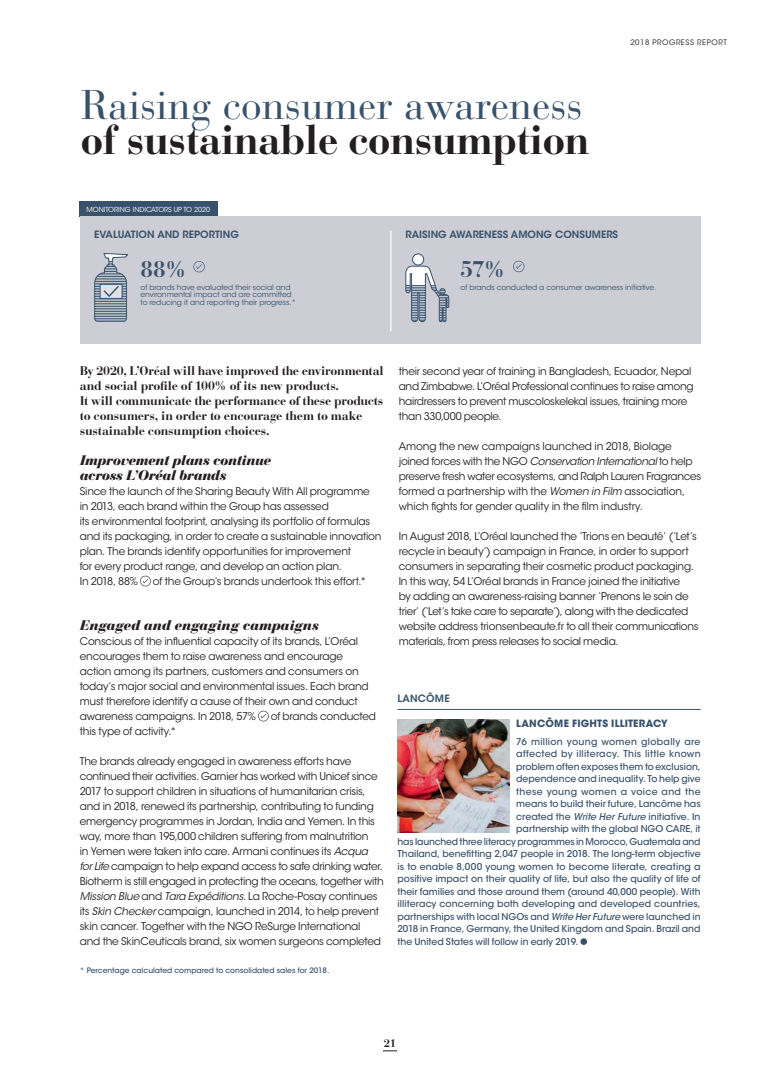
<style>
.page{position:relative;width:780px;height:1081px;background:#fff}
.page>*{position:absolute;margin:0;border:0;box-sizing:border-box;transform-origin:0 0}
.t1{font:41.25px/35px "Bauer Bodoni Std";color:#39526b}
.custom{font:700 22.5px "Bauer Bodoni Std";color:#39526b}
.t2{font:italic 900 13.75px/15px "Bauer Bodoni Std";letter-spacing:-.025em;color:#231f20}
.t3{font:700 12.5px/15px "Bauer Bodoni Std";letter-spacing:-.02em;color:#231f20}
.t4{font:700 11px "Bauer Bodoni Std";color:#231f20}
.t5{font:10.62px/15px "ITC Avant Garde Std";letter-spacing:-.02em;color:#231f20}
.t6{font:600 10px "ITC Avant Garde Std";color:#39526b}
.t7{font:700 10px "ITC Avant Garde Std";letter-spacing:.02em;color:#39526b}
.t8{font:600 10px "ITC Avant Garde Std";letter-spacing:.02em;color:#39526b}
.t9{font:500 9.38px "ITC Avant Garde Std";letter-spacing:-.005em;color:#39526b}
.t10{font:500 9.38px "ITC Avant Garde Std";letter-spacing:.03em;color:#39526b}
.t11{font:500 9.38px "ITC Avant Garde Std";letter-spacing:.015em;color:#39526b}
.t12{font:500 9.38px "ITC Avant Garde Std";letter-spacing:.025em;color:#39526b}
.t13{font:7.5px/7.5px "ITC Avant Garde Std";letter-spacing:-.01em;color:#39526b}
.t14{font:500 7.5px "ITC Avant Garde Std";color:#39526b}
.t15{font:7.5px "ITC Avant Garde Std";letter-spacing:.07em;color:#231f20}
.t16{font:6.88px "ITC Avant Garde Std";color:#fff}
.s1{font-weight:700;color:#231f20}
.s2{font-style:italic}
</style>
<div class="page">
<div style="left:80px;top:201px;width:138px;height:16px;background:#39526b"></div>
<svg style="left:140px;top:576px;width:11px;height:10px"></svg>
<svg style="left:258px;top:711px;width:11px;height:10px"></svg>
<div style="left:80px;top:216px;width:620px;height:127px;background:#cccdd5"></div>
<hr style="left:397px;top:709px;width:303px;height:1px;background:#39526b">
<div style="left:580px;top:938px;width:7px;height:7px;background:#39526b;border-radius:50%"></div>
<hr style="left:390px;top:231px;width:1px;height:100px;background:#fff">
<svg style="left:405px;top:254px;width:44px;height:68px"></svg>
<div style="left:412px;top:254px;width:12px;height:11px;border:1px solid #39526b;border-radius:50%"></div>
<svg style="left:94px;top:253px;width:34px;height:69px"></svg>
<img style="left:397px;top:719px;width:112px;height:113px">
<svg style="left:193px;top:261px;width:12px;height:11px"></svg>
<svg style="left:513px;top:261px;width:11px;height:11px"></svg>
<svg style="left:383px;top:1050px;width:14px;height:1px"></svg>
<h3 class="t1" style="left:81px;top:91px;width:510px">Raising consumer awareness <span class="s1">of sustainable consumption</span></h3>
<h4 class="t16" style="left:86px;top:206px;width:125px">MONITORING INDICATORS UP TO 2020</h4>
<p class="t15" style="left:630px;top:39px;width:98px">2018 PROGRESS REPORT</p>
<h5 class="t6" style="left:94px;top:230px;width:146px">EVALUATION AND REPORTING</h5>
<p class="custom" style="left:141px;top:260px;width:48px">88%</p>
<p class="t13" style="left:141px;top:284px;width:157px">of brands have evaluated their social and environmental impact and are committed to reducing it and reporting their progress.*</p>
<h5 class="t6" style="left:405px;top:230px;width:214px">RAISING AWARENESS AMONG CONSUMERS</h5>
<p class="custom" style="left:460px;top:260px;width:47px">57%</p>
<p class="t13" style="left:460px;top:284px;width:197px">of brands conducted a consumer awareness initiative.</p>
<p class="t3" style="left:80px;top:364px;width:305px">By 2020, L’Oréal will have improved the environmental and social profile of 100% of its new products.<br>It will communicate the performance of these products to consumers, in order to encourage them to make sustainable consumption choices.</p>
<h4 class="t2" style="left:80px;top:454px;width:193px">Improvement plans continue across L’Oréal brands</h4>
<p class="t5" style="left:80px;top:484px;width:303px">Since the launch of the Sharing Beauty With All programme<br>in 2013, each brand within the Group has assessed<br>its environmental footprint, analysing its portfolio of formulas and its packaging, in order to create a sustainable innovation plan. The brands identify opportunities for improvement<br>for every product range, and develop an action plan.<br>In 2018, 88%</p>
<p class="t5" style="left:153px;top:574px;width:215px">of the Group’s brands undertook this effort.*</p>
<h4 class="t2" style="left:80px;top:619px;width:241px">Engaged and engaging campaigns</h4>
<p class="t5" style="left:80px;top:634px;width:290px">Conscious of the influential capacity of its brands, L’Oréal encourages them to raise awareness and encourage action among its partners, customers and consumers on today’s major social and environmental issues. Each brand must therefore identify a cause of their own and conduct awareness campaigns. In 2018, 57%</p>
<p class="t5" style="left:271px;top:709px;width:107px">of brands conducted</p>
<p class="t5" style="left:80px;top:724px;width:98px">this type of activity.*</p>
<p class="t5" style="left:80px;top:754px;width:305px">The brands already engaged in awareness efforts have continued their activities. Garnier has worked with Unicef since 2017 to support children in situations of humanitarian crisis, and in 2018, renewed its partnership, contributing to funding emergency programmes in Jordan, India and Yemen. In this way, more than 195,000 children suffering from malnutrition<br>in Yemen were taken into care. Armani continues its <span class="s2">Acqua<br>for Life</span> campaign to help expand access to safe drinking water.<br>Biotherm is still engaged in protecting the oceans, together with <span class="s2">Mission Blue</span> and <span class="s2">Tara Expéditions.</span> La Roche-Posay continues its <span class="s2">Skin Checker</span> campaign, launched in 2014, to help prevent skin cancer. Together with the NGO ReSurge International and the SkinCeuticals brand, six women surgeons completed</p>
<p class="t14" style="left:80px;top:967px;width:251px">* Percentage calculated compared to consolidated sales for 2018.</p>
<p class="t5" style="left:398px;top:364px;width:296px">their second year of training in Bangladesh, Ecuador, Nepal and Zimbabwe. L’Oréal Professional continues to raise among hairdressers to prevent muscoloskelekal issues, training more than 330,000 people.</p>
<p class="t5" style="left:398px;top:439px;width:304px">Among the new campaigns launched in 2018, Biolage joined forces with the NGO <span class="s2">Conservation International</span> to help preserve fresh water ecosystems, and Ralph Lauren Fragrances formed a partnership with the <span class="s2">Women in Film</span> association, which fights for gender quality in the film industry.</p>
<p class="t5" style="left:399px;top:529px;width:301px">In August 2018, L’Oréal launched the ‘Trions en beauté’ (‘Let’s recycle in beauty’) campaign in France, in order to support consumers in separating their cosmetic product packaging.<br>In this way, 54 L’Oréal brands in France joined the initiative<br>by adding an awareness-raising banner ‘Prenons le soin de trier’ (‘Let’s take care to separate’), along with the dedicated website address trionsenbeaute.fr to all their communications materials, from press releases to social media.</p>
<h4 class="t8" style="left:397px;top:694px;width:54px">LANCÔME</h4>
<h5 class="t7" style="left:516px;top:719px;width:153px">LANCÔME FIGHTS ILLITERACY</h5>
<p class="t10" style="left:516px;top:737px;width:186px">76 million young women globally are</p>
<p class="t12" style="left:516px;top:749px;width:186px">affected by illiteracy. This little known</p>
<p class="t9" style="left:516px;top:762px;width:186px">problem often exposes them to exclusion,</p>
<p class="t9" style="left:516px;top:774px;width:186px">dependence and inequality. To help give</p>
<p class="t10" style="left:516px;top:787px;width:186px">these young women a voice and the</p>
<p class="t9" style="left:516px;top:799px;width:186px">means to build their future, Lancôme has</p>
<p class="t9" style="left:516px;top:812px;width:186px">created the <span class="s2">Write Her Future</span> initiative. In</p>
<p class="t9" style="left:516px;top:824px;width:186px">partnership with the global NGO CARE, it</p>
<p class="t9" style="left:397px;top:837px;width:304px">has launched three literacy programmes in Morocco, Guatemala and</p>
<p class="t9" style="left:397px;top:849px;width:304px">Thailand, benefitting 2,047 people in 2018. The long-term objective</p>
<p class="t11" style="left:397px;top:862px;width:304px">is to enable 8,000 young women to become literate, creating a</p>
<p class="t9" style="left:397px;top:874px;width:304px">positive impact on their quality of life, but also the quality of life of</p>
<p class="t9" style="left:397px;top:887px;width:304px">their families and those around them (around 40,000 people). With</p>
<p class="t9" style="left:397px;top:899px;width:305px">illiteracy concerning both developing and developed countries,</p>
<p class="t9" style="left:397px;top:912px;width:304px">partnerships with local NGOs and <span class="s2">Write Her Future</span> were launched in</p>
<p class="t9" style="left:397px;top:924px;width:304px">2018 in France, Germany, the United Kingdom and Spain. Brazil and</p>
<p class="t9" style="left:397px;top:937px;width:182px">the United States will follow in early 2019.</p>
<p class="t4" style="left:384px;top:1038px;width:14px">21</p>
</div>
